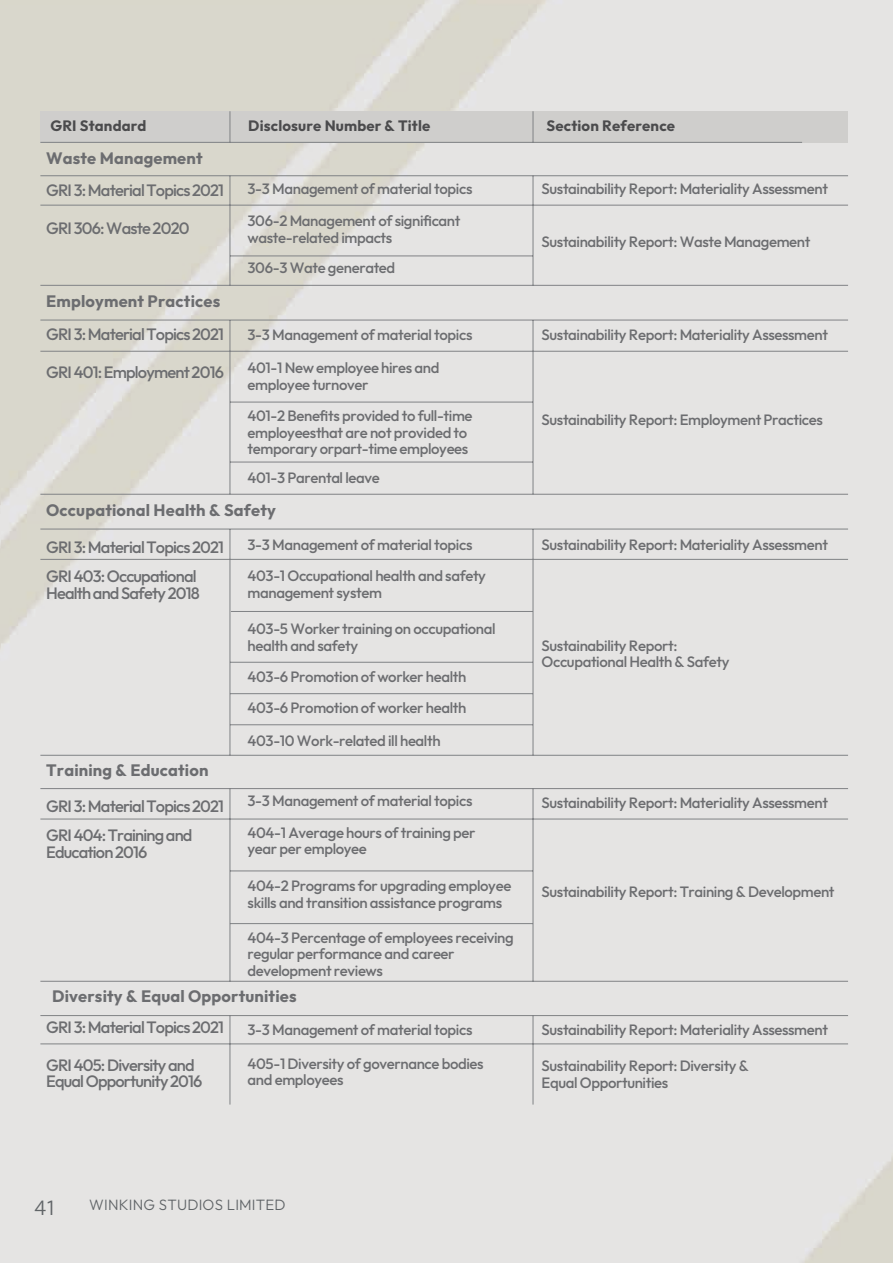
<style>
.page{position:relative;width:893px;height:1263px;background:#fff}
.page>*{position:absolute;margin:0;border:0;box-sizing:border-box;transform-origin:0 0}
.t1{font:500 16.5px/16.5px "Outfit";letter-spacing:-.05em;color:#6c6d70}
.t2{font:700 16.5px "Outfit";letter-spacing:.01em;color:#6c6d70}
.t3{font:500 15px/16.5px "Outfit";letter-spacing:-.025em;color:#6c6d70}
.t4{font:700 15px "Outfit";letter-spacing:.01em;color:#4b4b4d}
.t5{font:300 15px "Outfit";letter-spacing:.01em;color:#616568}
</style>
<div class="page">
<div style="left:40px;top:111px;width:808px;height:31px;background:#cfcecc"></div>
<hr style="left:230px;top:1015px;width:1px;height:89px;background:#808285">
<hr style="left:533px;top:1015px;width:1px;height:89px;background:#808285">
<hr style="left:230px;top:788px;width:1px;height:193px;background:#808285">
<hr style="left:533px;top:788px;width:1px;height:193px;background:#808285">
<hr style="left:40px;top:175px;width:808px;height:1px;background:#808285">
<hr style="left:40px;top:351px;width:808px;height:1px;background:#808285">
<hr style="left:40px;top:320px;width:808px;height:1px;background:#808285">
<hr style="left:40px;top:494px;width:808px;height:1px;background:#808285">
<hr style="left:40px;top:529px;width:808px;height:1px;background:#808285">
<hr style="left:40px;top:755px;width:808px;height:1px;background:#808285">
<hr style="left:40px;top:205px;width:808px;height:1px;background:#808285">
<hr style="left:40px;top:285px;width:808px;height:1px;background:#808285">
<hr style="left:40px;top:1044px;width:808px;height:1px;background:#808285">
<hr style="left:230px;top:256px;width:303px;height:1px;background:#808285">
<hr style="left:230px;top:462px;width:303px;height:1px;background:#808285">
<hr style="left:230px;top:402px;width:303px;height:1px;background:#808285">
<hr style="left:231px;top:611px;width:302px;height:1px;background:#808285">
<hr style="left:40px;top:559px;width:808px;height:1px;background:#808285">
<hr style="left:40px;top:819px;width:808px;height:1px;background:#808285">
<hr style="left:230px;top:662px;width:303px;height:1px;background:#808285">
<hr style="left:230px;top:871px;width:303px;height:1px;background:#808285">
<hr style="left:230px;top:923px;width:303px;height:1px;background:#808285">
<hr style="left:230px;top:693px;width:303px;height:1px;background:#808285">
<hr style="left:230px;top:724px;width:303px;height:1px;background:#808285">
<hr style="left:40px;top:788px;width:808px;height:1px;background:#808285">
<hr style="left:40px;top:981px;width:808px;height:1px;background:#808285">
<hr style="left:40px;top:1015px;width:808px;height:1px;background:#808285">
<hr style="left:40px;top:142px;width:762px;height:1px;background:#808285">
<hr style="left:230px;top:111px;width:1px;height:31px;background:#808285">
<hr style="left:230px;top:529px;width:1px;height:226px;background:#808285">
<hr style="left:533px;top:111px;width:1px;height:31px;background:#808285">
<hr style="left:230px;top:176px;width:1px;height:109px;background:#808285">
<hr style="left:533px;top:176px;width:1px;height:109px;background:#808285">
<hr style="left:230px;top:320px;width:1px;height:174px;background:#808285">
<hr style="left:533px;top:320px;width:1px;height:174px;background:#808285">
<hr style="left:533px;top:529px;width:1px;height:226px;background:#808285">
<hr style="left:892px;top:737px;width:1px;height:164px;background:#808285">
<hr style="left:892px;top:111px;width:1px;height:31px;background:#808285">
<hr style="left:892px;top:176px;width:1px;height:92px;background:#808285">
<hr style="left:892px;top:304px;width:1px;height:132px;background:#808285">
<hr style="left:892px;top:470px;width:1px;height:234px;background:#808285">
<svg style="left:35px;top:1201px;width:17px;height:14px"></svg>
<p class="t4" style="left:50px;top:117px;width:98px">GRI Standard</p>
<p class="t4" style="left:248px;top:117px;width:184px">Disclosure Number &amp; Title</p>
<p class="t4" style="left:546px;top:117px;width:130px">Section Reference</p>
<p class="t2" style="left:46px;top:149px;width:158px">Waste Management</p>
<p class="t1" style="left:46px;top:184px;width:180px">GRI 3: Material Topics 2021</p>
<p class="t1" style="left:46px;top:222px;width:145px">GRI 306: Waste 2020</p>
<p class="t2" style="left:46px;top:291px;width:176px">Employment Practices</p>
<p class="t1" style="left:46px;top:327px;width:180px">GRI 3: Material Topics 2021</p>
<p class="t1" style="left:46px;top:366px;width:179px">GRI 401: Employment 2016</p>
<p class="t3" style="left:248px;top:182px;width:226px">3-3 Management of material topics</p>
<p class="t3" style="left:542px;top:182px;width:288px">Sustainability Report: Materiality Assessment</p>
<p class="t3" style="left:248px;top:214px;width:214px">306-2 Management of significant waste-related impacts</p>
<p class="t3" style="left:248px;top:260px;width:149px">306-3 Wate generated</p>
<p class="t3" style="left:248px;top:328px;width:226px">3-3 Management of material topics</p>
<p class="t3" style="left:248px;top:361px;width:193px">401-1 New employee hires and employee turnover</p>
<p class="t3" style="left:248px;top:409px;width:226px">401-2 Benefits provided to full-time employeesthat are not provided to temporary orpart-time employees</p>
<p class="t3" style="left:248px;top:471px;width:134px">401-3 Parental leave</p>
<p class="t3" style="left:542px;top:235px;width:270px">Sustainability Report: Waste Management</p>
<p class="t3" style="left:542px;top:328px;width:288px">Sustainability Report: Materiality Assessment</p>
<p class="t3" style="left:542px;top:412px;width:283px">Sustainability Report: Employment Practices</p>
<p class="t2" style="left:46px;top:501px;width:231px">Occupational Health &amp; Safety</p>
<p class="t1" style="left:46px;top:540px;width:180px">GRI 3: Material Topics 2021</p>
<p class="t3" style="left:248px;top:538px;width:226px">3-3 Management of material topics</p>
<p class="t3" style="left:542px;top:538px;width:288px">Sustainability Report: Materiality Assessment</p>
<p class="t1" style="left:46px;top:570px;width:155px">GRI 403: Occupational<br>Health and Safety 2018</p>
<p class="t3" style="left:248px;top:569px;width:240px">403-1 Occupational health and safety management system</p>
<p class="t3" style="left:248px;top:622px;width:250px">403-5 Worker training on occupational health and safety</p>
<p class="t3" style="left:248px;top:670px;width:220px">403-6 Promotion of worker health</p>
<p class="t3" style="left:542px;top:638px;width:189px">Sustainability Report:<br>Occupational Health &amp; Safety</p>
<p class="t3" style="left:248px;top:693px;width:220px;line-height:32.5px">403-6 Promotion of worker health<br>403-10 Work-related ill health</p>
<p class="t2" style="left:46px;top:760px;width:164px">Training &amp; Education</p>
<p class="t1" style="left:46px;top:792px;width:180px;line-height:29.7px">GRI 3: Material Topics 2021<br>GRI 404: Training and</p>
<p class="t1" style="left:46px;top:845px;width:103px">Education 2016</p>
<p class="t3" style="left:248px;top:794px;width:226px">3-3 Management of material topics</p>
<p class="t3" style="left:248px;top:826px;width:229px">404-1 Average hours of training per year per employee</p>
<p class="t3" style="left:248px;top:879px;width:265px">404-2 Programs for upgrading employee skills and transition assistance programs</p>
<p class="t3" style="left:248px;top:930px;width:268px">404-3 Percentage of employees receiving regular performance and career development reviews</p>
<p class="t3" style="left:542px;top:796px;width:288px">Sustainability Report: Materiality Assessment</p>
<p class="t3" style="left:542px;top:885px;width:295px">Sustainability Report: Training &amp; Development</p>
<p class="t2" style="left:52px;top:987px;width:246px">Diversity &amp; Equal Opportunities</p>
<p class="t1" style="left:46px;top:1020px;width:180px">GRI 3: Material Topics 2021</p>
<p class="t3" style="left:248px;top:1023px;width:226px">3-3 Management of material topics</p>
<p class="t3" style="left:542px;top:1023px;width:288px">Sustainability Report: Materiality Assessment</p>
<p class="t3" style="left:248px;top:1056px;width:238px">405-1 Diversity of governance bodies and employees</p>
<p class="t1" style="left:46px;top:1058px;width:158px">GRI 405: Diversity and<br>Equal Opportunity 2016</p>
<p class="t3" style="left:542px;top:1059px;width:209px">Sustainability Report: Diversity &amp;<br>Equal Opportunities</p>
<p class="t5" style="left:89px;top:1195px;width:198px">WINKING STUDIOS LIMITED</p>
</div>
